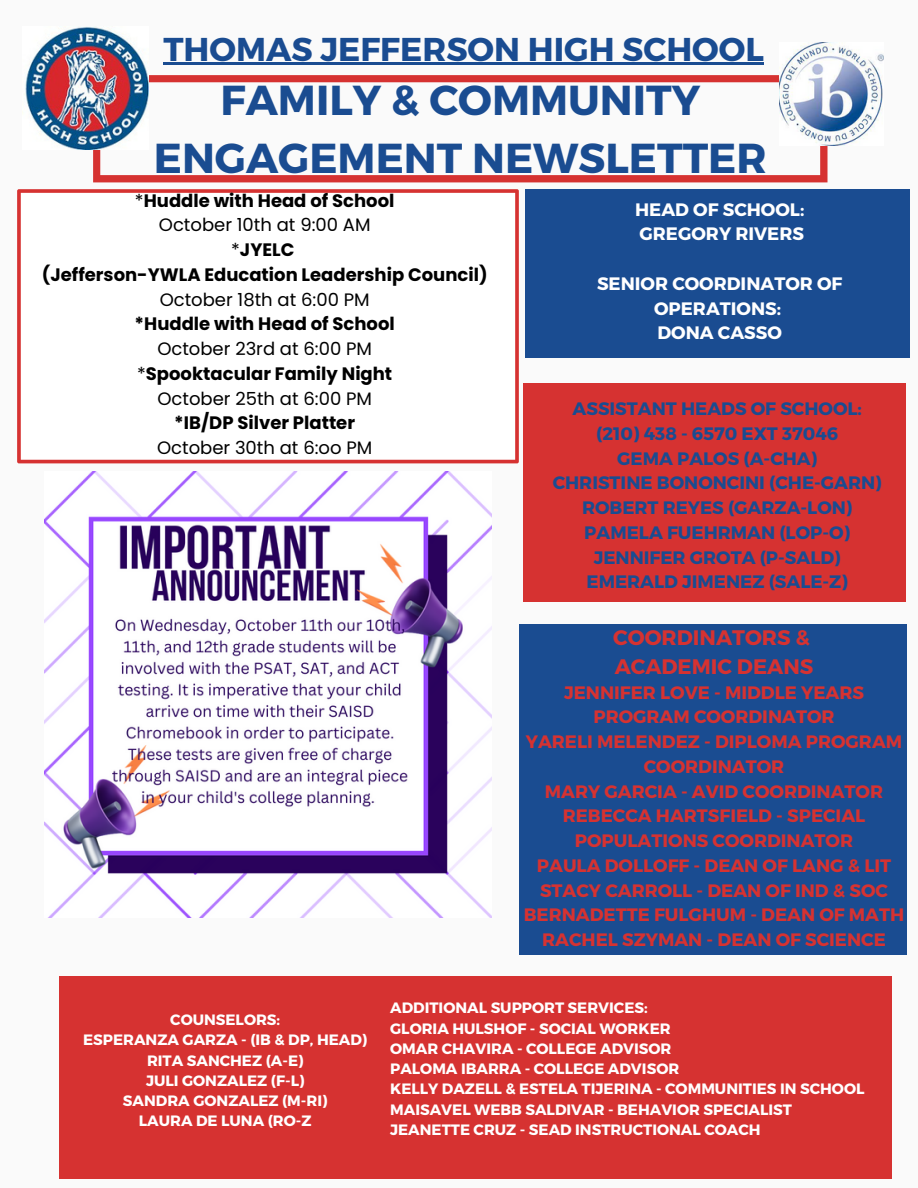
<style>
.page{position:relative;width:918px;height:1188px;background:#fafafa}
.page>*{position:absolute;margin:0;border:0;box-sizing:border-box;transform-origin:0 0}
.t1{font:700 41.85px/58.3px "Montserrat";color:#1a4c91;text-align:center}
.t2{font:700 33px "Montserrat";color:#1a4c91}
.t3{font:700 21px "Montserrat";color:#d63231}
.t4{font:700 18px/24.8px "Montserrat";color:#d63231;text-align:center}
.t5{font:700 18px "Montserrat";color:#1a4c91}
.t6{font:700 18px "Poppins";color:#000}
.t7{font:18px "Poppins";color:#000}
.t8{font:700 18px/24.8px "Montserrat";color:#fff;text-align:center}
.t9{font:700 15px "Montserrat";color:#fff}
.s1{font-weight:400}
</style>
<div class="page">
<div style="left:59px;top:976px;width:832px;height:202px;background:#d63231"></div>
<div style="left:519px;top:624px;width:387px;height:330px;background:#1a4c91"></div>
<div style="left:523px;top:384px;width:382px;height:218px;background:#d63231"></div>
<div style="left:525px;top:189px;width:385px;height:168px;background:#1a4c91"></div>
<svg style="left:93px;top:75px;width:735px;height:107px"></svg>
<svg style="left:17px;top:189px;width:502px;height:274px"></svg>
<img style="left:25px;top:27px;width:123px;height:122px">
<img style="left:779px;top:43px;width:105px;height:102px">
<hr style="left:163px;top:63px;width:601px;height:2px;background:#1a4c91">
<img style="left:44px;top:471px;width:447px;height:447px">
<p class="t2" style="left:163px;top:27px;width:602px">THOMAS JEFFERSON HIGH SCHOOL</p>
<p class="t1" style="left:154px;top:69px;width:614px">FAMILY &amp; COMMUNITY<br>ENGAGEMENT NEWSLETTER</p>
<p class="t6" style="left:135px;top:188px;width:261px"><span class="s1">*</span>Huddle with Head of School</p>
<p class="t7" style="left:159px;top:212px;width:213px">October 10th at 9:00 AM</p>
<p class="t6" style="left:231px;top:237px;width:65px"><span class="s1">*</span>JYELC</p>
<p class="t6" style="left:42px;top:262px;width:447px">(Jefferson-YWLA Education Leadership Council)</p>
<p class="t7" style="left:160px;top:287px;width:212px">October 18th at 6:00 PM</p>
<p class="t6" style="left:135px;top:311px;width:262px">*Huddle with Head of School</p>
<p class="t7" style="left:157px;top:336px;width:216px">October 23rd at 6:00 PM</p>
<p class="t6" style="left:137px;top:361px;width:257px"><span class="s1">*</span>Spooktacular Family Night</p>
<p class="t7" style="left:157px;top:386px;width:216px">October 25th at 6:00 PM</p>
<p class="t6" style="left:174px;top:410px;width:182px">*IB/DP Silver Platter</p>
<p class="t7" style="left:157px;top:435px;width:217px">October 30th at 6:oo PM</p>
<p class="t8" style="left:635px;top:196px;width:171px">HEAD OF SCHOOL:</p>
<p class="t8" style="left:640px;top:221px;width:166px">GREGORY RIVERS</p>
<p class="t8" style="left:597px;top:270px;width:247px">SENIOR COORDINATOR OF<br>OPERATIONS:</p>
<p class="t8" style="left:658px;top:320px;width:126px">DONA CASSO</p>
<p class="t5" style="left:573px;top:397px;width:291px">ASSISTANT HEADS OF SCHOOL:</p>
<p class="t5" style="left:596px;top:422px;width:244px">(210) 438 - 6570 EXT 37046</p>
<p class="t5" style="left:617px;top:447px;width:202px">GEMA PALOS (A-CHA)</p>
<p class="t5" style="left:553px;top:471px;width:331px">CHRISTINE BONONCINI (CHE-GARN)</p>
<p class="t5" style="left:582px;top:496px;width:272px">ROBERT REYES (GARZA-LON)</p>
<p class="t5" style="left:584px;top:521px;width:267px">PAMELA FUEHRMAN (LOP-O)</p>
<p class="t5" style="left:594px;top:546px;width:248px">JENNIFER GROTA (P-SALD)</p>
<p class="t5" style="left:587px;top:570px;width:263px">EMERALD JIMENEZ (SALE-Z)</p>
<p class="t3" style="left:613px;top:623px;width:198px">COORDINATORS &amp;</p>
<p class="t3" style="left:615px;top:653px;width:200px">ACADEMIC DEANS</p>
<p class="t4" style="left:564px;top:679px;width:301px">JENNIFER LOVE - MIDDLE YEARS<br>PROGRAM COORDINATOR</p>
<p class="t4" style="left:526px;top:728px;width:378px">YARELI MELENDEZ - DIPLOMA PROGRAM<br>COORDINATOR</p>
<p class="t4" style="left:545px;top:778px;width:340px">MARY GARCIA - AVID COORDINATOR</p>
<p class="t4" style="left:563px;top:803px;width:304px">REBECCA HARTSFIELD - SPECIAL<br>POPULATIONS COORDINATOR</p>
<p class="t4" style="left:537px;top:852px;width:356px">PAULA DOLLOFF - DEAN OF LANG &amp; LIT</p>
<p class="t4" style="left:540px;top:877px;width:349px">STACY CARROLL - DEAN OF IND &amp; SOC</p>
<p class="t4" style="left:524px;top:902px;width:382px">BERNADETTE FULGHUM - DEAN OF MATH</p>
<p class="t4" style="left:542px;top:926px;width:345px">RACHEL SZYMAN - DEAN OF SCIENCE</p>
<p class="t9" style="left:170px;top:1010px;width:111px">COUNSELORS:</p>
<p class="t9" style="left:83px;top:1030px;width:286px">ESPERANZA GARZA - (IB &amp; DP, HEAD)</p>
<p class="t9" style="left:147px;top:1051px;width:158px">RITA SANCHEZ (A-E)</p>
<p class="t9" style="left:146px;top:1071px;width:160px">JULI GONZALEZ (F-L)</p>
<p class="t9" style="left:123px;top:1091px;width:206px">SANDRA GONZALEZ (M-RI)</p>
<p class="t9" style="left:139px;top:1111px;width:174px">LAURA DE LUNA (RO-Z</p>
<p class="t9" style="left:390px;top:998px;width:259px">ADDITIONAL SUPPORT SERVICES:</p>
<p class="t9" style="left:390px;top:1019px;width:282px">GLORIA HULSHOF - SOCIAL WORKER</p>
<p class="t9" style="left:390px;top:1039px;width:283px">OMAR CHAVIRA - COLLEGE ADVISOR</p>
<p class="t9" style="left:390px;top:1059px;width:291px">PALOMA IBARRA - COLLEGE ADVISOR</p>
<p class="t9" style="left:390px;top:1079px;width:476px">KELLY DAZELL &amp; ESTELA TIJERINA - COMMUNITIES IN SCHOOL</p>
<p class="t9" style="left:390px;top:1100px;width:403px">MAISAVEL WEBB SALDIVAR - BEHAVIOR SPECIALIST</p>
<p class="t9" style="left:390px;top:1120px;width:372px">JEANETTE CRUZ - SEAD INSTRUCTIONAL COACH</p>
</div>
